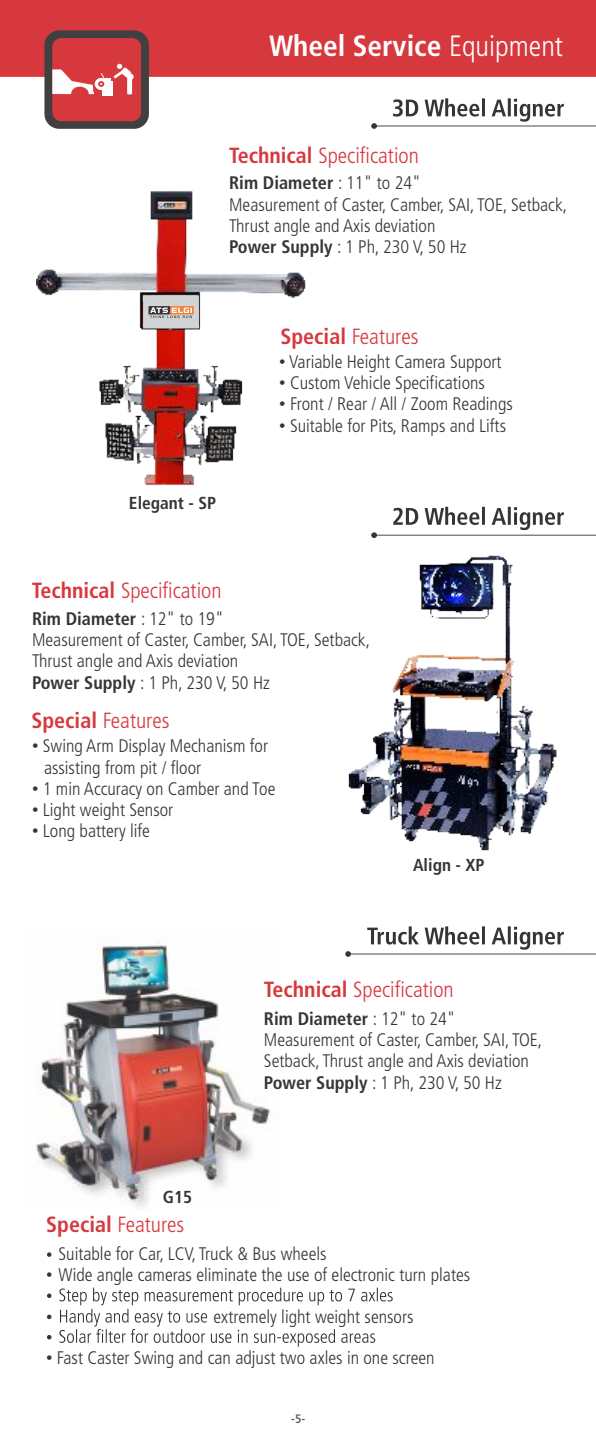
<style>
.page{position:relative;width:596px;height:1440px;background:#fff}
.page>*{position:absolute;margin:0;border:0;box-sizing:border-box;transform-origin:0 0}
.t1{font:700 condensed 29.2px "Frutiger LT";color:#fefefe}
.t2{font:300 condensed 22px "Frutiger LT";color:#d7383d}
.t3{font:300 condensed 18.2px/21.4px "Frutiger LT";color:#373435}
.t4{font:700 condensed 17.4px "Frutiger LT";color:#373435}
.t5{font:700 condensed 12.2px "Frutiger LT";color:#606062}
.s1{font-weight:300}
.s2{font-weight:700}
.s3{font-family:"Arial";font-weight:400;font-stretch:normal}
</style>
<div class="page">
<div style="left:0;top:0;width:595px;height:77px;background:#d7383d"></div>
<img style="left:36px;top:942px;width:234px;height:266px">
<svg style="left:47px;top:1272px;width:345px;height:75px"></svg>
<svg style="left:47px;top:1252px;width:4px;height:5px"></svg>
<img style="left:348px;top:555px;width:209px;height:296px">
<img style="left:36px;top:191px;width:270px;height:294px">
<div style="left:143px;top:296px;width:56px;height:33px;background:#d2d3d5"></div>
<svg style="left:148px;top:306px;width:22px;height:8px"></svg>
<svg style="left:170px;top:306px;width:23px;height:8px"></svg>
<svg style="left:150px;top:308px;width:42px;height:10px"></svg>
<svg style="left:367px;top:926px;width:196px;height:24px"></svg>
<svg style="left:393px;top:98px;width:170px;height:24px"></svg>
<svg style="left:393px;top:507px;width:170px;height:23px"></svg>
<hr style="left:371px;top:535px;width:224px;height:1px;background:#606062">
<svg style="left:371px;top:532px;width:6px;height:6px"></svg>
<hr style="left:371px;top:125px;width:224px;height:2px;background:#606062">
<svg style="left:371px;top:123px;width:6px;height:6px"></svg>
<hr style="left:347px;top:953px;width:248px;height:2px;background:#606062">
<svg style="left:345px;top:951px;width:6px;height:6px"></svg>
<div style="left:44px;top:30px;width:105px;height:99px;background:#414041;border-radius:15px"></div>
<div style="left:52px;top:38px;width:89px;height:83px;background:#d7383d;border-radius:9px"></div>
<div style="left:127px;top:73px;width:6px;height:7px;background:#fefefe;border-radius:50%"></div>
<div style="left:102px;top:82px;width:11px;height:14px;background:#fefefe"></div>
<svg style="left:52px;top:64px;width:80px;height:30px"></svg>
<h1 class="t1" style="left:269px;top:34px;width:295px">Wheel Service <span class="s1">Equipment</span></h1>
<p class="t2" style="left:229px;top:147px;width:191px"><span class="s2">Technical</span> Specification</p>
<p class="t3" style="left:229px;top:174px;width:339px"><span class="s2">Rim Diameter</span> : 11" to 24"<br>Measurement of Caster, Camber, SAI, TOE, Setback, Thrust angle and Axis deviation<br><span class="s2">Power Supply</span> : 1 Ph, 230 V, 50 Hz</p>
<p class="t2" style="left:280px;top:328px;width:139px"><span class="s2">Special</span> Features</p>
<p class="t4" style="left:129px;top:496px;width:89px">Elegant - SP</p>
<p class="t2" style="left:32px;top:582px;width:191px"><span class="s2">Technical</span> Specification</p>
<p class="t3" style="left:279px;top:353px;width:224px"><span class="s3">•</span> Variable Height Camera Support</p>
<p class="t3" style="left:279px;top:374px;width:207px"><span class="s3">•</span> Custom Vehicle Specifications</p>
<p class="t3" style="left:279px;top:395px;width:235px"><span class="s3">•</span> Front / Rear / All / Zoom Readings</p>
<p class="t3" style="left:279px;top:416px;width:228px"><span class="s3">•</span> Suitable for Pits, Ramps and Lifts</p>
<p class="t3" style="left:32px;top:609px;width:339px"><span class="s2">Rim Diameter</span> : 12" to 19"<br>Measurement of Caster, Camber, SAI, TOE, Setback, Thrust angle and Axis deviation<br><span class="s2">Power Supply</span> : 1 Ph, 230 V, 50 Hz</p>
<p class="t2" style="left:31px;top:711px;width:139px"><span class="s2">Special</span> Features</p>
<p class="t3" style="left:44px;top:737px;width:225px;text-indent:-12px"><span class="s3">•</span> Swing Arm Display Mechanism for assisting from pit / floor</p>
<p class="t3" style="left:32px;top:779px;width:245px"><span class="s3">•</span> 1 min Accuracy on Camber and Toe</p>
<p class="t3" style="left:32px;top:800px;width:143px"><span class="s3">•</span> Light weight Sensor</p>
<p class="t3" style="left:32px;top:822px;width:119px"><span class="s3">•</span> Long battery life</p>
<p class="t4" style="left:413px;top:858px;width:73px">Align - XP</p>
<p class="t2" style="left:264px;top:981px;width:191px"><span class="s2">Technical</span> Specification</p>
<p class="t4" style="left:163px;top:1190px;width:31px">G15</p>
<p class="t2" style="left:46px;top:1215px;width:139px"><span class="s2">Special</span> Features</p>
<p class="t3" style="left:264px;top:1009px;width:280px"><span class="s2">Rim Diameter</span> : 12" to 24" Measurement of Caster, Camber, SAI, TOE, Setback, Thrust angle and Axis deviation <span class="s2">Power Supply</span> : 1 Ph, 230 V, 50 Hz</p>
<p class="t3" style="left:58px;top:1245px;width:413px;line-height:20.8px">Suitable for Car, LCV, Truck &amp; Bus wheels<br>Wide angle cameras eliminate the use of electronic turn plates</p>
<p class="t3" style="left:213px;top:1307px;width:201px">extremely light weight sensors</p>
<p class="t3" style="left:46px;top:1348px;width:390px"><span class="s3">•</span> Fast Caster Swing and can adjust two axles in one screen</p>
<p class="t5" style="left:291px;top:1414px;width:16px">-5-</p>
</div>
